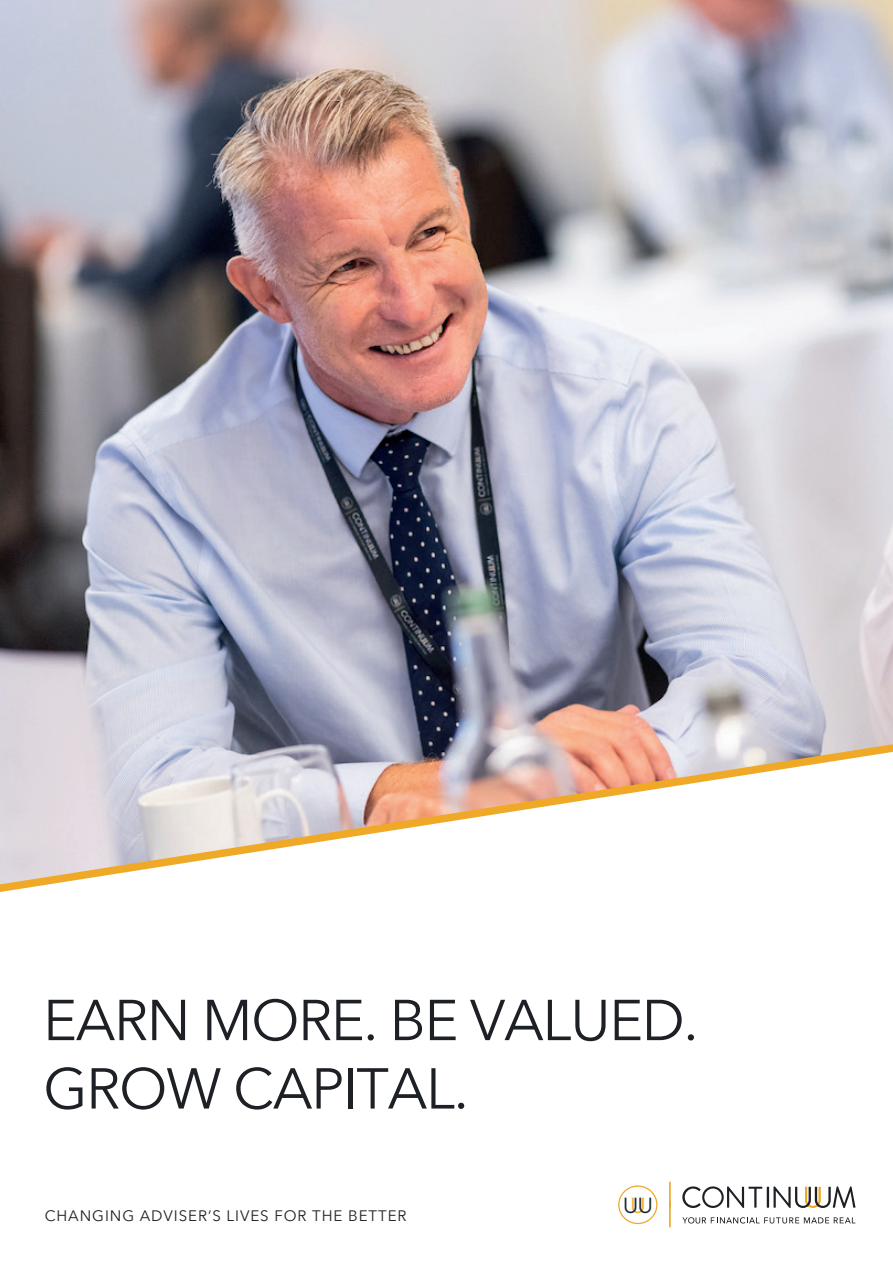
<style>
.page{position:relative;width:893px;height:1263px;background:#fff}
.page>*{position:absolute;margin:0;border:0;box-sizing:border-box;transform-origin:0 0}
.t1{font:57px/68.4px "Avenir Next";letter-spacing:-.025em;color:#1d2024}
.t2{font:21.9px "Brandon Grotesque";color:#172930}
.t3{font:15.15px "Avenir Next";letter-spacing:.06em;color:#1d2024}
.s1{color:#faa727}
</style>
<div class="page">
<img style="left:0;top:0;width:893px;height:739px">
<svg style="left:618px;top:1185px;width:39px;height:39px"></svg>
<svg style="left:682px;top:1186px;width:80px;height:22px"></svg>
<hr style="left:767px;top:1187px;width:2px;height:21px;background:#1d2024">
<svg style="left:773px;top:1186px;width:82px;height:22px"></svg>
<svg style="left:682px;top:1217px;width:173px;height:6px"></svg>
<hr style="left:669px;top:1182px;width:2px;height:26px;background:#eea827">
<hr style="left:669px;top:1201px;width:2px;height:26px;background:#eea827">
<svg style="left:0;top:739px;width:893px;height:153px"></svg>
<h1 class="t1" style="left:43px;top:984px;width:657px">EARN MORE. BE VALUED.<br>GROW CAPITAL.</h1>
<p class="t3" style="left:45px;top:1203px;width:363px">CHANGING ADVISER’S LIVES FOR THE BETTER</p>
<h2 class="t2" style="left:623px;top:1190px;width:32px">U U<span class="s1">U</span></h2>
</div>
